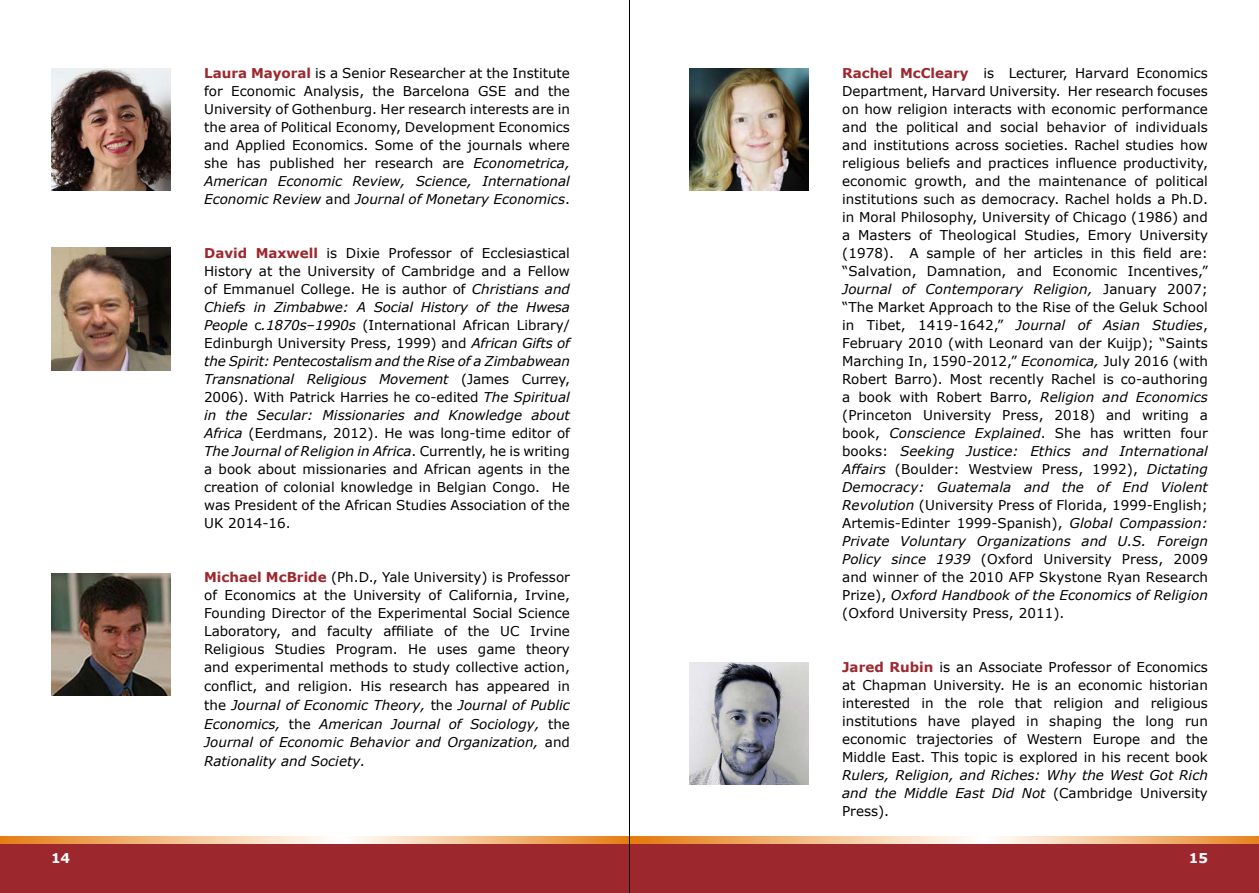
<style>
.page{position:relative;width:1259px;height:893px;background:#fff}
.page>*{position:absolute;margin:0;border:0;box-sizing:border-box;transform-origin:0 0}
.t1{font:13.5px/18px "Verdana";color:#000;text-align:justify}
.t2{font:italic 13.5px/18px "Verdana";color:#000;text-align:justify}
.t3{font:700 13.5px "Verdana";color:#fff}
.s1{font-weight:700;color:#9c282e}
.s2{font-style:italic}
.s3{font-style:normal}
</style>
<div class="page">
<div style="left:0;top:844px;width:629px;height:49px;background:#9c282e"></div>
<div style="left:629px;top:844px;width:630px;height:49px;background:#9c282e"></div>
<svg style="left:0;top:836px;width:629px;height:8px;background:#f3bf8a"></svg>
<svg style="left:630px;top:836px;width:629px;height:8px;background:#f3bf8a"></svg>
<hr style="left:629px;top:0;width:1px;height:893px;background:#000">
<img style="left:689px;top:68px;width:119px;height:122px">
<img style="left:689px;top:662px;width:119px;height:123px">
<img style="left:51px;top:573px;width:119px;height:122px">
<img style="left:51px;top:248px;width:119px;height:122px">
<img style="left:51px;top:68px;width:119px;height:122px">
<p class="t1" style="left:204px;top:64px;width:367px"><span class="s1">Laura Mayoral</span> is a Senior Researcher at the Institute for Economic Analysis, the Barcelona GSE and the University of Gothenburg. Her research interests are in the area of Political Economy, Development Economics and Applied Economics. Some of the journals where she has published her research are <span class="s2">Econometrica, American Economic Review, Science, International Economic Review</span> and <span class="s2">Journal of Monetary Economics</span>.</p>
<p class="t1" style="left:204px;top:244px;width:367px"><span class="s1">David Maxwell</span> is Dixie Professor of Ecclesiastical History at the University of Cambridge and a Fellow of Emmanuel College. He is author of <span class="s2">Christians and Chiefs in Zimbabwe: A Social History of the Hwesa People</span> c<span class="s2">.1870s–1990s</span> (International African Library/ Edinburgh University Press, 1999) and <span class="s2">African Gifts of the Spirit: Pentecostalism and the Rise of a Zimbabwean Transnational Religious Movement</span> (James Currey, 2006). With Patrick Harries he co-edited <span class="s2">The Spiritual in the Secular: Missionaries and Knowledge about Africa</span> (Eerdmans, 2012). He was long-time editor of <span class="s2">The Journal of Religion in Africa</span>. Currently, he is writing a book about missionaries and African agents in the creation of colonial knowledge in Belgian Congo. He was President of the African Studies Association of the UK 2014-16.</p>
<p class="t1" style="left:204px;top:568px;width:367px"><span class="s1">Michael McBride</span> (Ph.D., Yale University) is Professor of Economics at the University of California, Irvine, Founding Director of the Experimental Social Science Laboratory, and faculty affiliate of the UC Irvine Religious Studies Program. He uses game theory and experimental methods to study collective action, conflict, and religion. His research has appeared in the <span class="s2">Journal of Economic Theory,</span> the <span class="s2">Journal of Public Economics,</span> the <span class="s2">American Journal of Sociology,</span> the <span class="s2">Journal of Economic Behavior and Organization,</span> and <span class="s2">Rationality and Society.</span></p>
<p class="t1" style="left:842px;top:64px;width:367px"><span class="s1">Rachel McCleary</span> is Lecturer, Harvard Economics Department, Harvard University. Her research focuses on how religion interacts with economic performance and the political and social behavior of individuals and institutions across societies. Rachel studies how religious beliefs and practices influence productivity, economic growth, and the maintenance of political institutions such as democracy. Rachel holds a Ph.D. in Moral Philosophy, University of Chicago (1986) and a Masters of Theological Studies, Emory University (1978). A sample of her articles in this field are: “Salvation, Damnation, and Economic Incentives,” <span class="s2">Journal of Contemporary Religion,</span> January 2007; “The Market Approach to the Rise of the Geluk School in Tibet, 1419-1642,” <span class="s2">Journal of Asian Studies</span>, February 2010 (with Leonard van der Kuijp); “Saints Marching In, 1590-2012,” <span class="s2">Economica,</span> July 2016 (with Robert Barro). Most recently Rachel is co-authoring a book with Robert Barro, <span class="s2">Religion and Economics </span>(Princeton University Press, 2018) and writing a book, <span class="s2">Conscience Explained</span>. She has written four books: <span class="s2">Seeking Justice: Ethics and International Affairs</span> (Boulder: Westview Press, 1992), <span class="s2">Dictating Democracy: Guatemala and the of End Violent Revolution</span> (University Press of Florida, 1999-English; Artemis-Edinter 1999-Spanish), <span class="s2">Global Compassion:<br>Private Voluntary Organizations and U.S. Foreign Policy since 1939</span> (Oxford University Press, 2009 and winner of the 2010 AFP Skystone Ryan Research Prize), <span class="s2">Oxford Handbook of the Economics of Religion </span>(Oxford University Press, 2011).</p>
<p class="t1" style="left:842px;top:658px;width:367px"><span class="s1">Jared Rubin</span> is an Associate Professor of Economics at Chapman University. He is an economic historian interested in the role that religion and religious institutions have played in shaping the long run economic trajectories of Western Europe and the Middle East. This topic is explored in his recent book</p>
<p class="t2" style="left:842px;top:766px;width:367px">Rulers, Religion, and Riches: Why the West Got Rich and the Middle East Did Not <span class="s3">(Cambridge University Press).</span></p>
<p class="t3" style="left:51px;top:850px;width:21px">14</p>
<p class="t3" style="left:1188px;top:850px;width:21px">15</p>
</div>
